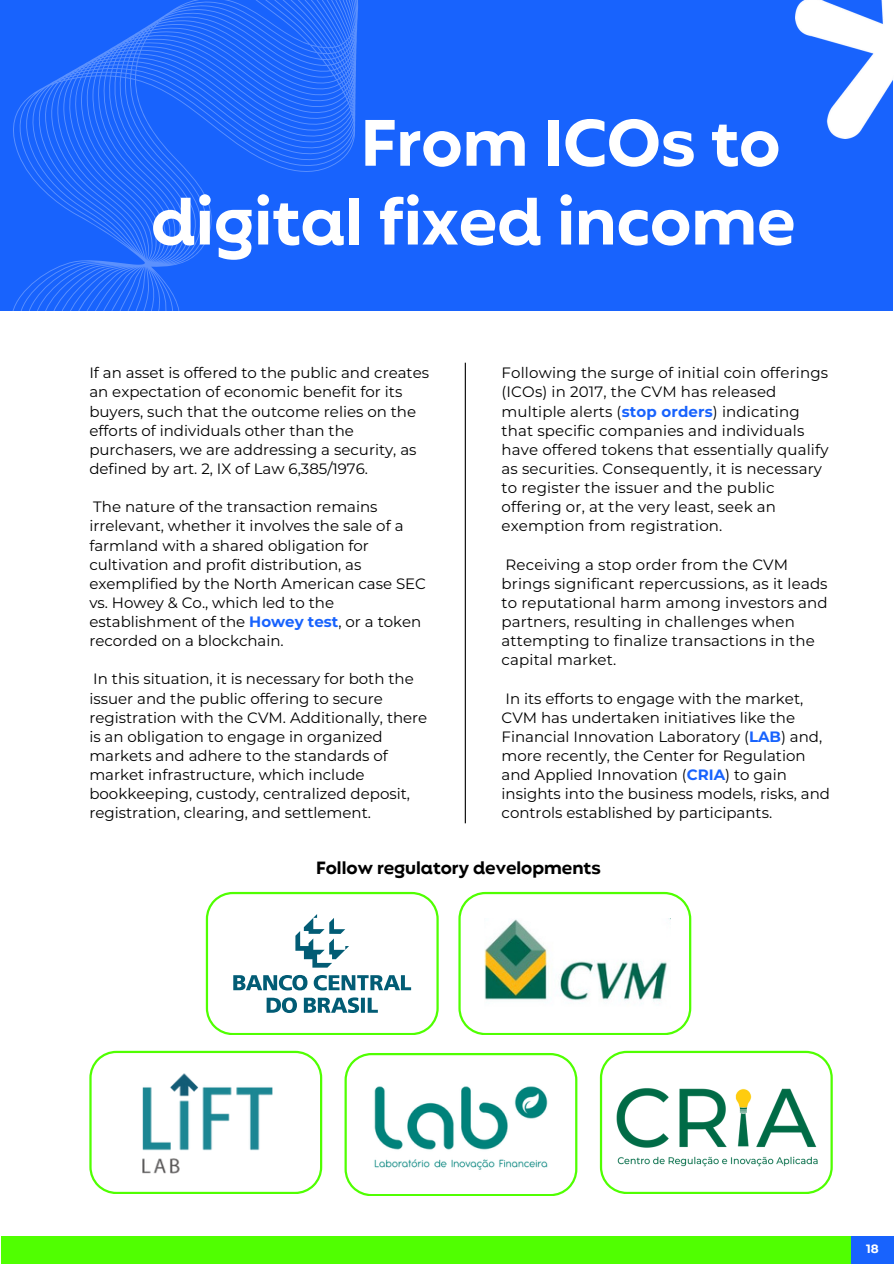
<style>
.page{position:relative;width:894px;height:1264px;background:#fff}
.page>*{position:absolute;margin:0;border:0;box-sizing:border-box;transform-origin:0 0}
.t1{font:700 66.45px/78.8px "Mangueira";color:#fff;text-align:right}
.t2{font:700 18px "Mangueira";color:#000}
.t3{font:15px/19.2px "Montserrat";color:#000}
.t4{font:700 12px "Montserrat";color:#fff}
.s1{font-weight:700;color:#1863fd}
</style>
<div class="page">
<div style="left:1px;top:0;width:891px;height:310px;background:#1863fd"></div>
<div style="left:1px;top:1236px;width:892px;height:27px;background:#50ff01"></div>
<hr style="left:464px;top:363px;width:2px;height:460px;background:#000">
<svg style="left:0;top:0;width:435px;height:311px"></svg>
<svg style="left:458px;top:891px;width:233px;height:143px"></svg>
<img style="left:484px;top:918px;width:186px;height:90px">
<svg style="left:344px;top:1053px;width:233px;height:142px"></svg>
<img style="left:370px;top:1081px;width:181px;height:90px">
<svg style="left:206px;top:891px;width:232px;height:143px"></svg>
<svg style="left:599px;top:1050px;width:233px;height:143px"></svg>
<img style="left:611px;top:1086px;width:210px;height:81px">
<svg style="left:89px;top:1050px;width:233px;height:143px"></svg>
<img style="left:134px;top:1070px;width:143px;height:112px">
<div style="left:850px;top:1236px;width:43px;height:27px;background:#1863fd"></div>
<img style="left:795px;top:0;width:98px;height:138px">
<p class="t1" style="left:151px;top:103px;width:646px">From ICOs to digital fixed income</p>
<h1 class="t3" style="left:89px;top:363px;width:341px">If an asset is offered to the public and creates an expectation of economic benefit for its buyers, such that the outcome relies on the efforts of individuals other than the purchasers, we are addressing a security, as defined by art. 2, IX of Law 6,385/1976.</h1>
<p class="t3" style="left:89px;top:497px;width:338px">The nature of the transaction remains irrelevant, whether it involves the sale of a farmland with a shared obligation for cultivation and profit distribution, as exemplified by the North American case SEC vs. Howey &amp; Co., which led to the establishment of the <span class="s1">Howey test</span>, or a token recorded on a blockchain.</p>
<p class="t3" style="left:89px;top:669px;width:339px">In this situation, it is necessary for both the issuer and the public offering to secure registration with the CVM. Additionally, there is an obligation to engage in organized markets and adhere to the standards of market infrastructure, which include bookkeeping, custody, centralized deposit, registration, clearing, and settlement.</p>
<p class="t3" style="left:501px;top:363px;width:328px">Following the surge of initial coin offerings (ICOs) in 2017, the CVM has released multiple alerts (<span class="s1">stop orders</span>) indicating that specific companies and individuals have offered tokens that essentially qualify as securities. Consequently, it is necessary to register the issuer and the public offering or, at the very least, seek an exemption from registration.</p>
<p class="t3" style="left:501px;top:554px;width:327px">Receiving a stop order from the CVM brings significant repercussions, as it leads to reputational harm among investors and partners, resulting in challenges when attempting to finalize transactions in the capital market.</p>
<p class="t3" style="left:501px;top:688px;width:330px">In its efforts to engage with the market, CVM has undertaken initiatives like the Financial Innovation Laboratory (<span class="s1">LAB</span>) and, more recently, the Center for Regulation and Applied Innovation (<span class="s1">CRIA</span>) to gain insights into the business models, risks, and controls established by participants.</p>
<p class="t2" style="left:316px;top:856px;width:286px">Follow regulatory developments</p>
<p class="t4" style="left:865px;top:1241px;width:14px">18</p>
</div>
